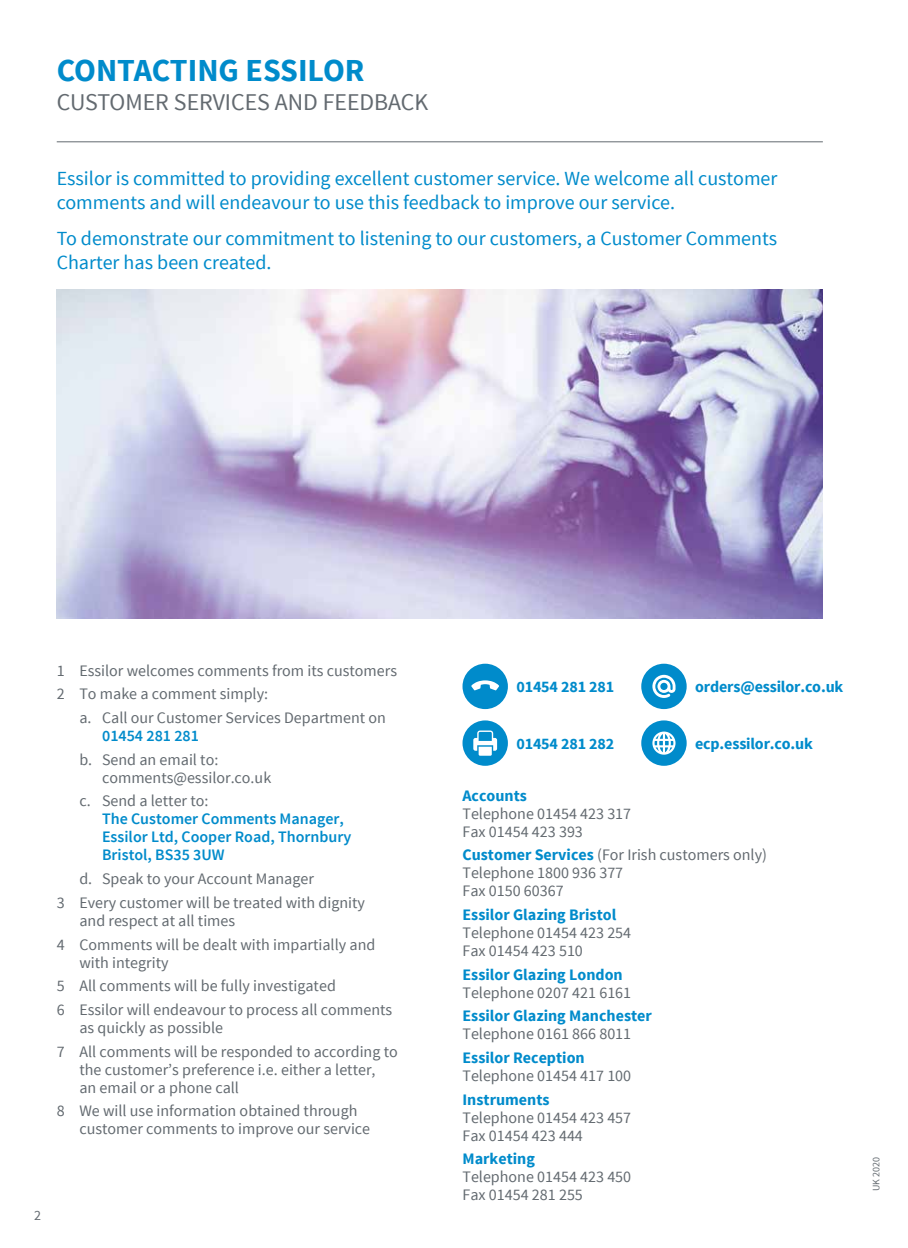
<style>
.page{position:relative;width:908px;height:1248px;background:#fff}
.page>*{position:absolute;margin:0;border:0;box-sizing:border-box;transform-origin:0 0}
.t1{font:700 32px "Source Sans Pro";color:#008bcb}
.t2{font:24px "Source Sans Pro";color:#636a70}
.t3{font:20px/24px "Source Sans Pro";color:#008bcb}
.t4{font:16px/18px "Source Sans Pro";color:#636a70}
.t5{font:700 16px "Source Sans Pro";color:#008bcb}
.t6{font:600 16px/18px "Source Sans Pro";color:#008bcb}
.t7{font:14px "Source Sans Pro";color:#636a70}
.t8{font:10px "Source Sans Pro";color:#636a70}
.s1{font-weight:700;color:#008bcb}
</style>
<div class="page">
<div style="left:462px;top:663px;width:45px;height:46px;background:#008bcb;border-radius:50%"></div>
<svg style="left:471px;top:680px;width:28px;height:10px"></svg>
<hr style="left:57px;top:141px;width:765px;height:1px;background:#636a70">
<div style="left:641px;top:663px;width:45px;height:46px;background:#008bcb;border-radius:50%"></div>
<svg style="left:652px;top:674px;width:23px;height:24px"></svg>
<div style="left:641px;top:720px;width:45px;height:45px;background:#008bcb;border-radius:50%"></div>
<svg style="left:652px;top:731px;width:23px;height:23px"></svg>
<div style="left:462px;top:720px;width:45px;height:45px;background:#008bcb;border-radius:50%"></div>
<svg style="left:473px;top:730px;width:24px;height:25px"></svg>
<img style="left:57px;top:289px;width:765px;height:329px">
<h1 class="t1" style="left:57px;top:50px;width:309px">CONTACTING ESSILOR</h1>
<h2 class="t2" style="left:57px;top:87px;width:373px">CUSTOMER SERVICES AND FEEDBACK</h2>
<p class="t3" style="left:57px;top:167px;width:722px">Essilor is committed to providing excellent customer service. We welcome all customer comments and will endeavour to use this feedback to improve our service.</p>
<p class="t3" style="left:57px;top:226px;width:721px">To demonstrate our commitment to listening to our customers, a Customer Comments<br>Charter has been created.</p>
<p class="t4" style="left:57px;top:658px;width:341px;line-height:23.6px">1 Essilor welcomes comments from its customers<br>2 To make a comment simply:</p>
<p class="t4" style="left:79px;top:709px;width:308px">a. Call our Customer Services Department on</p>
<p class="t6" style="left:102px;top:727px;width:98px">01454 281 281</p>
<p class="t4" style="left:102px;top:750px;width:170px;text-indent:-23px">b. Send an email to: comments@essilor.co.uk</p>
<p class="t4" style="left:79px;top:792px;width:130px">c. Send a letter to:</p>
<p class="t6" style="left:102px;top:810px;width:251px">The Customer Comments Manager,<br>Essilor Ltd, Cooper Road, Thornbury<br>Bristol, BS35 3UW</p>
<p class="t4" style="left:57px;top:867px;width:310px;line-height:23.6px;text-indent:23px">d. Speak to your Account Manager<br>3 Every customer will be treated with dignity</p>
<p class="t4" style="left:57px;top:908px;width:320px;line-height:23.6px;text-indent:23px">and respect at all times<br>4 Comments will be dealt with impartially and</p>
<p class="t4" style="left:57px;top:950px;width:337px;line-height:23.6px;text-indent:23px">with integrity<br>5 All comments will be fully investigated<br>6 Essilor will endeavour to process all comments</p>
<p class="t4" style="left:57px;top:1015px;width:342px;line-height:23.6px;text-indent:23px">as quickly as possible<br>7 All comments will be responded to according to</p>
<p class="t4" style="left:79px;top:1060px;width:297px">the customer’s preference i.e. either a letter, an email or a phone call</p>
<p class="t4" style="left:79px;top:1102px;width:292px;text-indent:-23px">8 We will use information obtained through customer comments to improve our service</p>
<p class="t7" style="left:34px;top:1206px;width:8px">2</p>
<p class="t5" style="left:516px;top:676px;width:99px">01454 281 281</p>
<p class="t5" style="left:694px;top:676px;width:150px">orders@essilor.co.uk</p>
<p class="t5" style="left:516px;top:733px;width:99px">01454 281 282</p>
<p class="t5" style="left:694px;top:733px;width:119px">ecp.essilor.co.uk</p>
<p class="t5" style="left:462px;top:784px;width:66px">Accounts</p>
<p class="t4" style="left:462px;top:804px;width:170px">Telephone 01454 423 317<br>Fax 01454 423 393</p>
<p class="t4" style="left:462px;top:846px;width:306px"><span class="s1">Customer Services</span> (For Irish customers only)<br>Telephone 1800 936 377<br>Fax 0150 60367</p>
<p class="t5" style="left:462px;top:904px;width:155px">Essilor Glazing Bristol</p>
<p class="t4" style="left:462px;top:923px;width:170px">Telephone 01454 423 254<br>Fax 01454 423 510</p>
<p class="t5" style="left:462px;top:963px;width:162px">Essilor Glazing London</p>
<p class="t4" style="left:462px;top:983px;width:170px">Telephone 0207 421 6161</p>
<p class="t5" style="left:462px;top:1005px;width:191px">Essilor Glazing Manchester</p>
<p class="t4" style="left:462px;top:1025px;width:170px">Telephone 0161 866 8011</p>
<p class="t5" style="left:462px;top:1047px;width:124px">Essilor Reception</p>
<p class="t4" style="left:462px;top:1066px;width:170px">Telephone 01454 417 100</p>
<p class="t5" style="left:462px;top:1088px;width:88px">Instruments</p>
<p class="t4" style="left:462px;top:1108px;width:170px">Telephone 01454 423 457<br>Fax 01454 423 444</p>
<p class="t5" style="left:462px;top:1148px;width:74px">Marketing</p>
<p class="t4" style="left:462px;top:1168px;width:170px">Telephone 01454 423 450<br>Fax 01454 281 255</p>
<p class="t8" style="left:869px;top:1191px;width:36px;rotate:-90deg">UK 2020</p>
</div>
